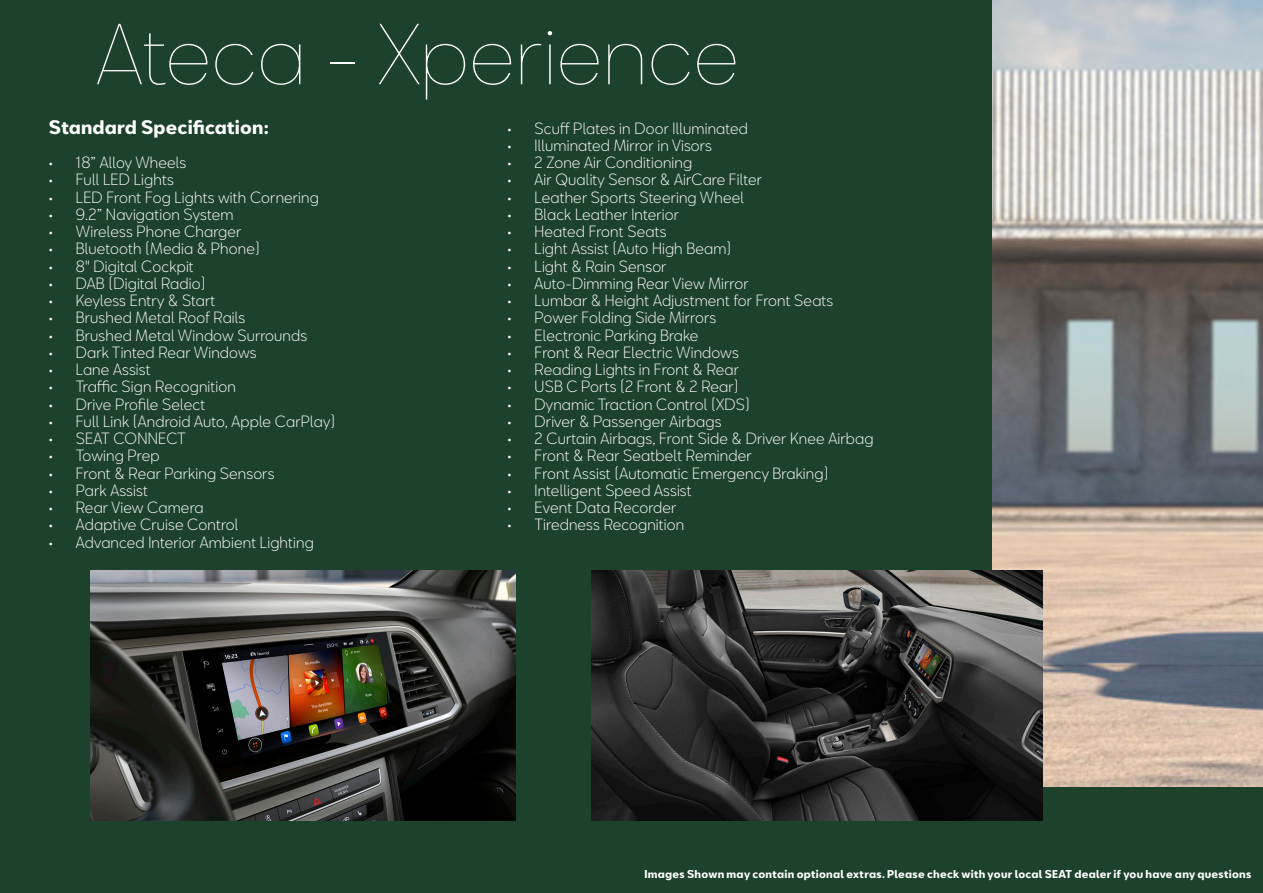
<style>
.page{position:relative;width:1263px;height:893px;background:#1d422b}
.page>*{position:absolute;margin:0;border:0;box-sizing:border-box;transform-origin:0 0}
.sub_headline_trim{font:200 79.5px "Seat Bcn";color:#fff}
.t1{font:700 18px "SEATBCN";letter-spacing:.01em;color:#fff}
.t2{font:300 15px "SEATBCN";letter-spacing:.01em;color:#fff}
.t3{font:700 10.5px "SEATBCN";letter-spacing:.025em;color:#fff}
</style>
<div class="page">
<img style="left:992px;top:0;width:271px;height:786px">
<img style="left:90px;top:571px;width:425px;height:250px">
<img style="left:591px;top:571px;width:451px;height:250px">
<p class="sub_headline_trim" style="left:97px;top:-14px;width:644px">Ateca - Xperience</p>
<p class="t1" style="left:49px;top:117px;width:221px">Standard Specification:</p>
<p class="t2" style="left:49px;top:152px;width:139px">• 18” Alloy Wheels</p>
<p class="t2" style="left:49px;top:169px;width:126px">• Full LED Lights</p>
<p class="t2" style="left:49px;top:186px;width:272px">• LED Front Fog Lights with Cornering</p>
<p class="t2" style="left:49px;top:203px;width:186px">• 9.2” Navigation System</p>
<p class="t2" style="left:49px;top:221px;width:194px">• Wireless Phone Charger</p>
<p class="t2" style="left:49px;top:238px;width:212px">• Bluetooth (Media &amp; Phone)</p>
<p class="t2" style="left:49px;top:255px;width:146px">• 8" Digital Cockpit</p>
<p class="t2" style="left:49px;top:272px;width:158px">• DAB (Digital Radio)</p>
<p class="t2" style="left:49px;top:290px;width:168px">• Keyless Entry &amp; Start</p>
<p class="t2" style="left:49px;top:307px;width:198px">• Brushed Metal Roof Rails</p>
<p class="t2" style="left:49px;top:324px;width:260px">• Brushed Metal Window Surrounds</p>
<p class="t2" style="left:49px;top:341px;width:209px">• Dark Tinted Rear Windows</p>
<p class="t2" style="left:49px;top:359px;width:103px">• Lane Assist</p>
<p class="t2" style="left:49px;top:376px;width:188px">• Traffic Sign Recognition</p>
<p class="t2" style="left:49px;top:393px;width:158px">• Drive Profile Select</p>
<p class="t2" style="left:49px;top:410px;width:288px">• Full Link (Android Auto, Apple CarPlay)</p>
<p class="t2" style="left:49px;top:428px;width:138px">• SEAT CONNECT</p>
<p class="t2" style="left:49px;top:445px;width:112px">• Towing Prep</p>
<p class="t2" style="left:49px;top:462px;width:227px">• Front &amp; Rear Parking Sensors</p>
<p class="t2" style="left:49px;top:479px;width:101px">• Park Assist</p>
<p class="t2" style="left:49px;top:497px;width:156px">• Rear View Camera</p>
<p class="t2" style="left:49px;top:514px;width:191px">• Adaptive Cruise Control</p>
<p class="t2" style="left:49px;top:531px;width:266px">• Advanced Interior Ambient Lighting</p>
<p class="t2" style="left:508px;top:117px;width:242px">• Scuff Plates in Door Illuminated</p>
<p class="t2" style="left:508px;top:134px;width:206px">• Illuminated Mirror in Visors</p>
<p class="t2" style="left:508px;top:152px;width:186px">• 2 Zone Air Conditioning</p>
<p class="t2" style="left:508px;top:169px;width:256px">• Air Quality Sensor &amp; AirCare Filter</p>
<p class="t2" style="left:508px;top:186px;width:238px">• Leather Sports Steering Wheel</p>
<p class="t2" style="left:508px;top:203px;width:173px">• Black Leather Interior</p>
<p class="t2" style="left:508px;top:221px;width:160px">• Heated Front Seats</p>
<p class="t2" style="left:508px;top:238px;width:225px">• Light Assist (Auto High Beam)</p>
<p class="t2" style="left:508px;top:255px;width:160px">• Light &amp; Rain Sensor</p>
<p class="t2" style="left:508px;top:272px;width:242px">• Auto-Dimming Rear View Mirror</p>
<p class="t2" style="left:508px;top:290px;width:327px">• Lumbar &amp; Height Adjustment for Front Seats</p>
<p class="t2" style="left:508px;top:307px;width:210px">• Power Folding Side Mirrors</p>
<p class="t2" style="left:508px;top:324px;width:192px">• Electronic Parking Brake</p>
<p class="t2" style="left:508px;top:341px;width:233px">• Front &amp; Rear Electric Windows</p>
<p class="t2" style="left:508px;top:359px;width:233px">• Reading Lights in Front &amp; Rear</p>
<p class="t2" style="left:508px;top:376px;width:233px">• USB C Ports (2 Front &amp; 2 Rear)</p>
<p class="t2" style="left:508px;top:393px;width:244px">• Dynamic Traction Control (XDS)</p>
<p class="t2" style="left:508px;top:410px;width:215px">• Driver &amp; Passenger Airbags</p>
<p class="t2" style="left:508px;top:428px;width:367px">• 2 Curtain Airbags, Front Side &amp; Driver Knee Airbag</p>
<p class="t2" style="left:508px;top:445px;width:246px">• Front &amp; Rear Seatbelt Reminder</p>
<p class="t2" style="left:508px;top:462px;width:322px">• Front Assist (Automatic Emergency Braking)</p>
<p class="t2" style="left:508px;top:479px;width:186px">• Intelligent Speed Assist</p>
<p class="t2" style="left:508px;top:497px;width:170px">• Event Data Recorder</p>
<p class="t2" style="left:508px;top:514px;width:178px">• Tiredness Recognition</p>
<p class="t3" style="left:644px;top:868px;width:608px">Images Shown may contain optional extras. Please check with your local SEAT dealer if you have any questions</p>
</div>
